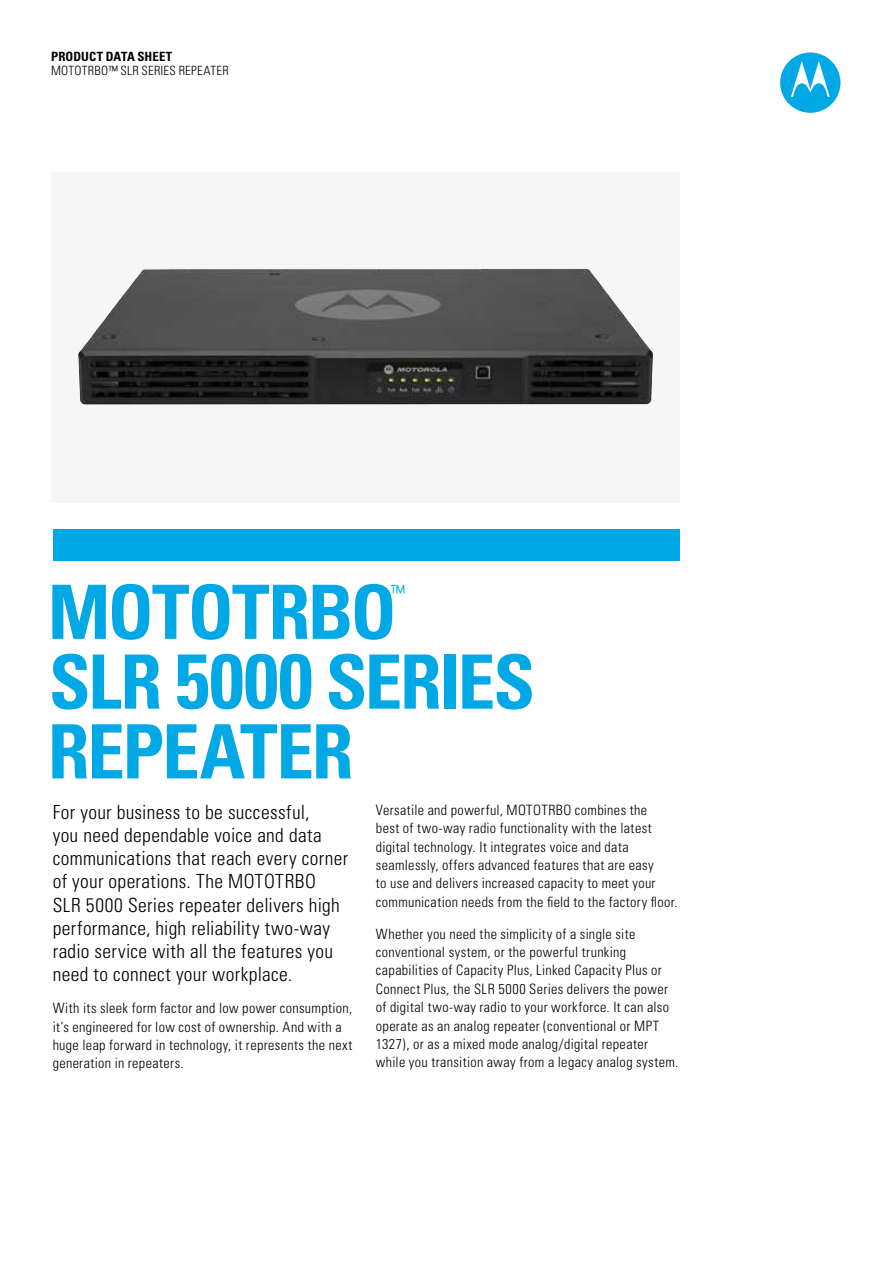
<style>
.page{position:relative;width:893px;height:1263px;background:#fff}
.page>*{position:absolute;margin:0;border:0;box-sizing:border-box;transform-origin:0 0}
.t1{font:700 condensed 75px/69.8px "Univers";letter-spacing:-.03em;color:#00a9e5}
.t2{font:300 condensed 19.5px/23.2px "Univers";letter-spacing:.02em;color:#000}
.t3{font:300 condensed 19.2px "Univers";color:#00a9e5}
.t4{font:300 condensed 14.25px/18.3px "Univers";letter-spacing:.025em;color:#000}
.t5{font:300 condensed 12.75px "Univers";letter-spacing:.02em;color:#000}
.t6{font:700 condensed 12.75px "Univers";letter-spacing:.01em;color:#000}
.s1{font-size:77.7px}
</style>
<div class="page">
<div style="left:780px;top:53px;width:60px;height:60px;background:#00a9e5;border-radius:50%"></div>
<svg style="left:791px;top:61px;width:39px;height:36px"></svg>
<div style="left:53px;top:529px;width:626px;height:31px;background:#00a9e5"></div>
<div style="left:51px;top:172px;width:628px;height:331px;background:#f7f6f6"></div>
<img style="left:78px;top:269px;width:575px;height:136px">
<p class="t6" style="left:51px;top:49px;width:123px">PRODUCT DATA SHEET</p>
<p class="t5" style="left:51px;top:63px;width:179px">MOTOTRBO™ SLR SERIES REPEATER</p>
<h1 class="t1" style="left:48px;top:577px;width:350px">MOTOTRBO</h1>
<h3 class="t3" style="left:391px;top:580px;width:15px">™</h3>
<h1 class="t1" style="left:48px;top:647px;width:489px">SLR <span class="s1">5000</span> SERIES<br>REPEATER</h1>
<p class="t2" style="left:53px;top:800px;width:297px">For your business to be successful,<br>you need dependable voice and data communications that reach every corner of your operations. The MOTOTRBO SLR 5000 Series repeater delivers high performance, high reliability two-way radio service with all the features you need to connect your workplace.</p>
<p class="t4" style="left:53px;top:999px;width:301px">With its sleek form factor and low power consumption, it’s engineered for low cost of ownership. And with a huge leap forward in technology, it represents the next generation in repeaters.</p>
<p class="t4" style="left:376px;top:801px;width:303px">Versatile and powerful, MOTOTRBO combines the<br>best of two-way radio functionality with the latest digital technology. It integrates voice and data seamlessly, offers advanced features that are easy<br>to use and delivers increased capacity to meet your communication needs from the field to the factory floor.</p>
<p class="t4" style="left:376px;top:924px;width:304px">Whether you need the simplicity of a single site conventional system, or the powerful trunking capabilities of Capacity Plus, Linked Capacity Plus or Connect Plus, the SLR 5000 Series delivers the power of digital two-way radio to your workforce. It can also operate as an analog repeater (conventional or MPT 1327), or as a mixed mode analog/digital repeater while you transition away from a legacy analog system.</p>
</div>
